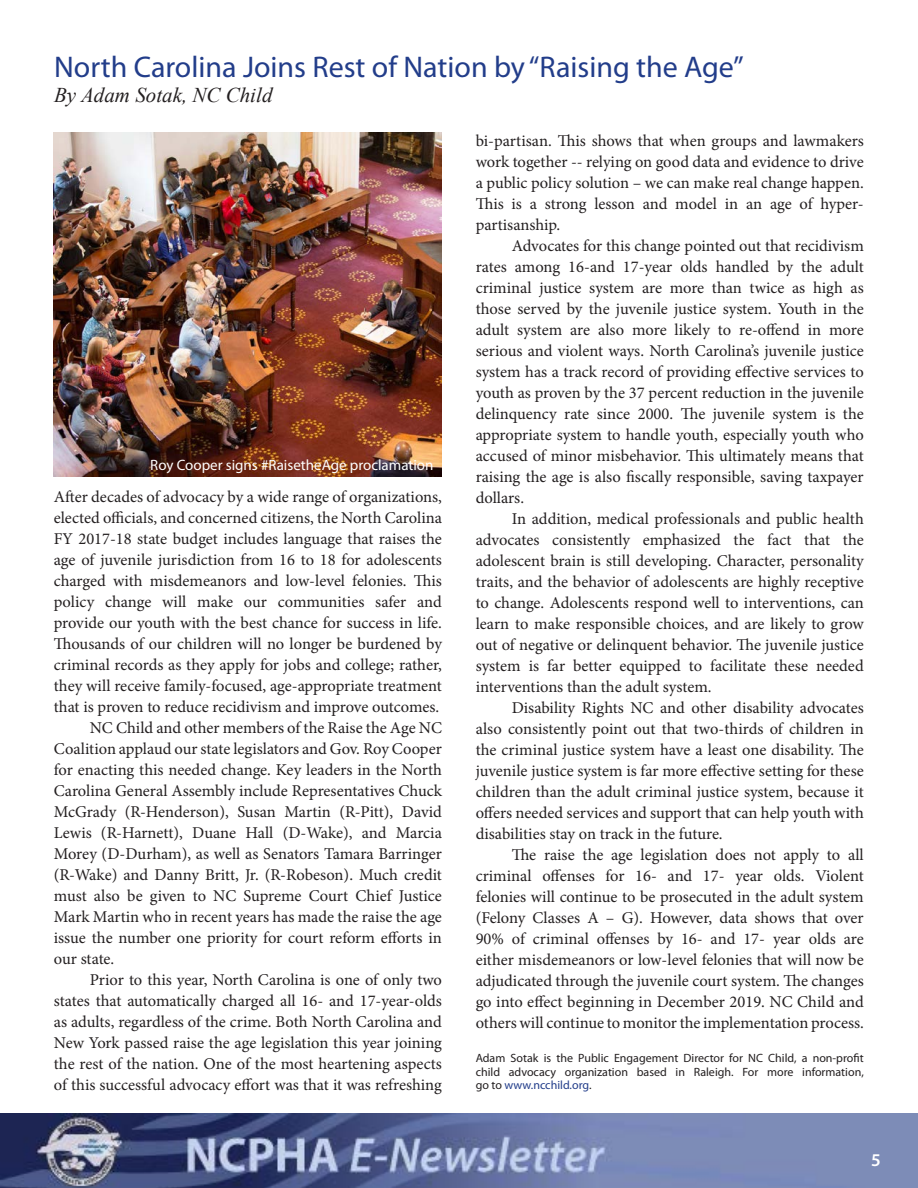
<style>
.page{position:relative;width:918px;height:1188px;background:#fff}
.page>*{position:absolute;margin:0;border:0;box-sizing:border-box;transform-origin:0 0}
.website{font:30px "Myriad Pro";color:#223d8a}
.subdeck{font:italic 21px "Times New Roman";color:#231f20}
.t1{font:600 18px "Myriad Pro";color:#fff}
.body{font:16.5px/21px "Minion Pro";letter-spacing:-.005em;color:#231f20;text-align:justify}
.website-2{font:15px "Myriad Pro";color:#fff}
.t2{font:12px/13.5px "Myriad Pro";color:#231f20;text-align:justify}
.s1{color:#223d8a}
</style>
<div class="page">
<img style="left:0;top:1113px;width:918px;height:75px">
<img style="left:54px;top:133px;width:388px;height:343px">
<p class="website" style="left:54px;top:48px;width:691px">North Carolina Joins Rest of Nation by “Raising the Age”</p>
<p class="subdeck" style="left:54px;top:80px;width:220px">By Adam Sotak, NC Child</p>
<p class="website-2" style="left:150px;top:456px;width:285px">Roy Cooper signs #RaisetheAge proclamation</p>
<p class="body" style="left:54px;top:486px;width:390px">After decades of advocacy by a wide range of organizations, elected officials, and concerned citizens, the North Carolina FY 2017-18 state budget includes language that raises the age of juvenile jurisdiction from 16 to 18 for adolescents charged with misdemeanors and low-level felonies. This policy change will make our communities safer and provide our youth with the best chance for success in life.<br>Thousands of our children will no longer be burdened by criminal records as they apply for jobs and college; rather, they will receive family-focused, age-appropriate treatment that is proven to reduce recidivism and improve outcomes.</p>
<p class="body" style="left:54px;top:717px;width:390px;text-indent:36px">NC Child and other members of the Raise the Age NC Coalition applaud our state legislators and Gov. Roy Cooper for enacting this needed change. Key leaders in the North Carolina General Assembly include Representatives Chuck McGrady (R-Henderson), Susan Martin (R-Pitt), David Lewis (R-Harnett), Duane Hall (D-Wake), and Marcia Morey (D-Durham), as well as Senators Tamara Barringer (R-Wake) and Danny Britt, Jr. (R-Robeson). Much credit must also be given to NC Supreme Court Chief Justice Mark Martin who in recent years has made the raise the age issue the number one priority for court reform efforts in our state.</p>
<p class="body" style="left:54px;top:969px;width:390px;text-indent:36px">Prior to this year, North Carolina is one of only two states that automatically charged all 16- and 17-year-olds as adults, regardless of the crime. Both North Carolina and New York passed raise the age legislation this year joining the rest of the nation. One of the most heartening aspects of this successful advocacy effort was that it was refreshing</p>
<p class="body" style="left:476px;top:130px;width:390px">bi-partisan. This shows that when groups and lawmakers work together -- relying on good data and evidence to drive a public policy solution – we can make real change happen.<br>This is a strong lesson and model in an age of hyper&shy;partisanship.</p>
<p class="body" style="left:476px;top:235px;width:390px;text-indent:36px">Advocates for this change pointed out that recidivism rates among 16-and 17-year olds handled by the adult criminal justice system are more than twice as high as those served by the juvenile justice system. Youth in the adult system are also more likely to re-offend in more serious and violent ways. North Carolina’s juvenile justice system has a track record of providing effective services to youth as proven by the 37 percent reduction in the juvenile delinquency rate since 2000. The juvenile system is the appropriate system to handle youth, especially youth who accused of minor misbehavior. This ultimately means that raising the age is also fiscally responsible, saving taxpayer dollars.</p>
<p class="body" style="left:476px;top:508px;width:390px;text-indent:36px">In addition, medical professionals and public health advocates consistently emphasized the fact that the adolescent brain is still developing. Character, personality traits, and the behavior of adolescents are highly receptive to change. Adolescents respond well to interventions, can learn to make responsible choices, and are likely to grow out of negative or delinquent behavior. The juvenile justice system is far better equipped to facilitate these needed interventions than the adult system.</p>
<p class="body" style="left:476px;top:697px;width:390px;text-indent:36px">Disability Rights NC and other disability advocates also consistently point out that two-thirds of children in the criminal justice system have a least one disability. The juvenile justice system is far more effective setting for these children than the adult criminal justice system, because it offers needed services and support that can help youth with disabilities stay on track in the future.</p>
<p class="body" style="left:476px;top:844px;width:390px;text-indent:36px">The raise the age legislation does not apply to all criminal offenses for 16- and 17- year olds. Violent felonies will continue to be prosecuted in the adult system (Felony Classes A – G). However, data shows that over 90% of criminal offenses by 16- and 17- year olds are either misdemeanors or low-level felonies that will now be adjudicated through the juvenile court system. The changes go into effect beginning in December 2019. NC Child and others will continue to monitor the implementation process.</p>
<p class="t2" style="left:476px;top:1051px;width:390px">Adam Sotak is the Public Engagement Director for NC Child, a non-profit child advocacy organization based in Raleigh. For more information, go to <span class="s1">www.ncchild.org</span>.</p>
<p class="t1" style="left:871px;top:1148px;width:11px">5</p>
</div>
